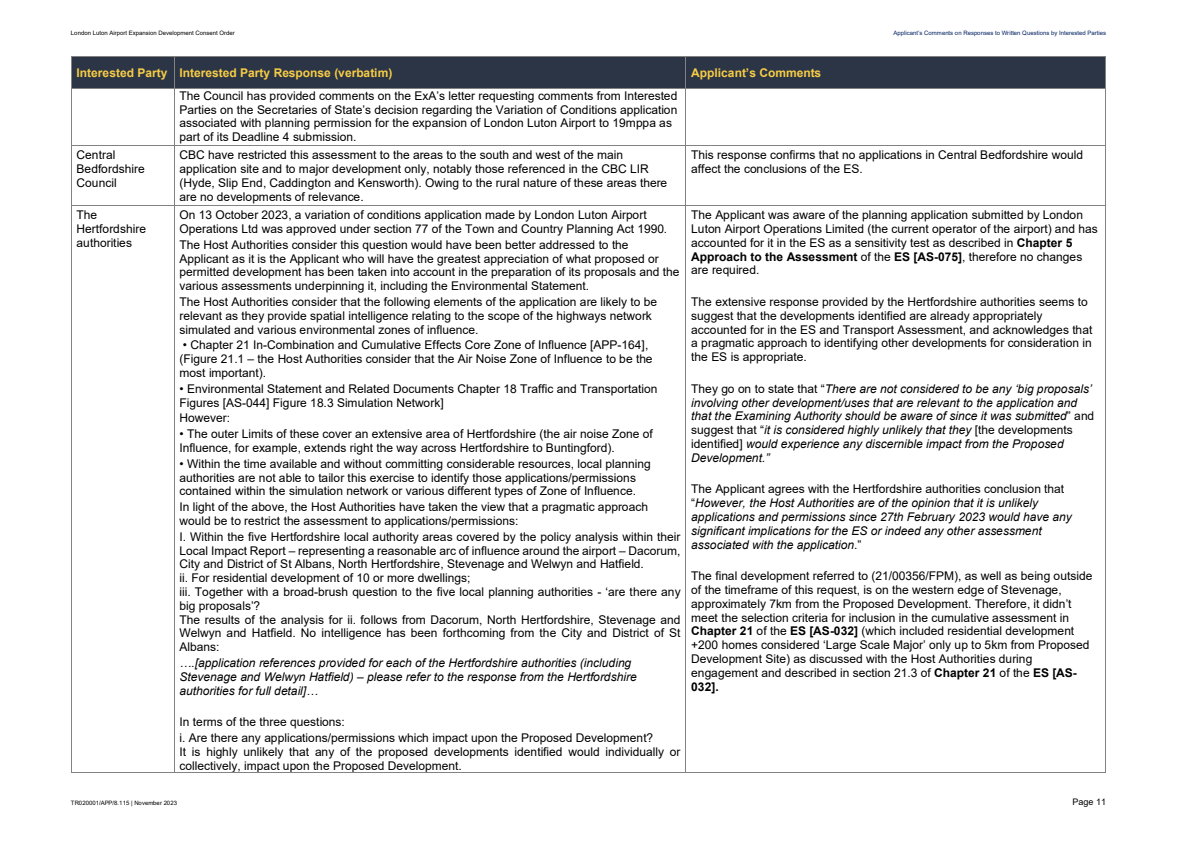
<style>
.page{position:relative;width:1191px;height:842px;background:#fff}
.page>*{position:absolute;margin:0;border:0;box-sizing:border-box;transform-origin:0 0}
.t1{font:12px/13.8px "Arial";color:#000}
.t2{font:italic 12px/13.8px "Arial";color:#000}
.t3{font:700 12px "Arial";color:#f7cc46}
.t4{font:9px "Arial";color:#000}
.t5{font:6px "Arial";letter-spacing:.005em;color:#000}
.t6{font:6px "Arial";color:#002060}
.s1{font-weight:700}
.s2{font-style:normal}
</style>
<div class="page">
<div style="left:71px;top:57px;width:103px;height:31px;background:#2b3545"></div>
<div style="left:179px;top:57px;width:501px;height:31px;background:#2b3545"></div>
<div style="left:686px;top:57px;width:419px;height:31px;background:#2b3545"></div>
<hr style="left:71px;top:57px;width:103px;height:1px;background:#828282">
<hr style="left:174px;top:57px;width:511px;height:1px;background:#828282">
<hr style="left:686px;top:57px;width:419px;height:1px;background:#828282">
<hr style="left:71px;top:57px;width:1px;height:31px;background:#828282">
<hr style="left:174px;top:57px;width:1px;height:31px;background:#828282">
<hr style="left:685px;top:57px;width:1px;height:31px;background:#828282">
<hr style="left:1105px;top:57px;width:1px;height:31px;background:#828282">
<hr style="left:71px;top:88px;width:103px;height:1px;background:#828282">
<hr style="left:174px;top:88px;width:511px;height:1px;background:#828282">
<hr style="left:686px;top:88px;width:419px;height:1px;background:#828282">
<hr style="left:71px;top:88px;width:1px;height:58px;background:#828282">
<hr style="left:174px;top:88px;width:1px;height:58px;background:#828282">
<hr style="left:685px;top:88px;width:1px;height:58px;background:#828282">
<hr style="left:1105px;top:88px;width:1px;height:58px;background:#828282">
<hr style="left:71px;top:146px;width:103px;height:1px;background:#828282">
<hr style="left:174px;top:146px;width:511px;height:1px;background:#828282">
<hr style="left:686px;top:146px;width:419px;height:1px;background:#828282">
<hr style="left:71px;top:146px;width:1px;height:59px;background:#828282">
<hr style="left:174px;top:146px;width:1px;height:59px;background:#828282">
<hr style="left:685px;top:146px;width:1px;height:59px;background:#828282">
<hr style="left:1105px;top:146px;width:1px;height:59px;background:#828282">
<hr style="left:71px;top:205px;width:103px;height:1px;background:#828282">
<hr style="left:174px;top:205px;width:511px;height:1px;background:#828282">
<hr style="left:686px;top:205px;width:419px;height:1px;background:#828282">
<hr style="left:71px;top:206px;width:1px;height:566px;background:#828282">
<hr style="left:71px;top:772px;width:103px;height:1px;background:#828282">
<hr style="left:174px;top:206px;width:1px;height:566px;background:#828282">
<hr style="left:174px;top:772px;width:511px;height:1px;background:#828282">
<hr style="left:685px;top:206px;width:1px;height:566px;background:#828282">
<hr style="left:686px;top:772px;width:419px;height:1px;background:#828282">
<hr style="left:1105px;top:206px;width:1px;height:566px;background:#828282">
<p class="t5" style="left:71px;top:29px;width:165px">London Luton Airport Expansion Development Consent Order</p>
<p class="t6" style="left:893px;top:29px;width:214px">Applicant’s Comments on Responses to Written Questions by Interested Parties</p>
<p class="t3" style="left:77px;top:64px;width:92px">Interested Party</p>
<p class="t3" style="left:179px;top:64px;width:214px">Interested Party Response (verbatim)</p>
<p class="t3" style="left:691px;top:64px;width:132px">Applicant’s Comments</p>
<p class="t1" style="left:179px;top:89px;width:499px">The Council has provided comments on the ExA’s letter requesting comments from Interested Parties on the Secretaries of State’s decision regarding the Variation of Conditions application associated with planning permission for the expansion of London Luton Airport to 19mppa as part of its Deadline 4 submission.</p>
<p class="t1" style="left:77px;top:148px;width:70px">Central<br>Bedfordshire<br>Council</p>
<p class="t1" style="left:179px;top:148px;width:489px">CBC have restricted this assessment to the areas to the south and west of the main application site and to major development only, notably those referenced in the CBC LIR (Hyde, Slip End, Caddington and Kensworth). Owing to the rural nature of these areas there are no developments of relevance.</p>
<p class="t1" style="left:691px;top:148px;width:393px">This response confirms that no applications in Central Bedfordshire would affect the conclusions of the ES.</p>
<p class="t1" style="left:77px;top:208px;width:71px">The<br>Hertfordshire authorities</p>
<p class="t1" style="left:179px;top:208px;width:489px">On 13 October 2023, a variation of conditions application made by London Luton Airport<br>Operations Ltd was approved under section 77 of the Town and Country Planning Act 1990.</p>
<p class="t1" style="left:691px;top:208px;width:408px">The Applicant was aware of the planning application submitted by London Luton Airport Operations Limited (the current operator of the airport) and has accounted for it in the ES as a sensitivity test as described in <span class="s1">Chapter 5<br>Approach to the Assessment</span> of the <span class="s1">ES [AS-075]</span>, therefore no changes are required.</p>
<p class="t1" style="left:691px;top:295px;width:403px">The extensive response provided by the Hertfordshire authorities seems to suggest that the developments identified are already appropriately accounted for in the ES and Transport Assessment, and acknowledges that a pragmatic approach to identifying other developments for consideration in the ES is appropriate.</p>
<p class="t2" style="left:691px;top:382px;width:404px"><span class="s2">They go on to state that “</span>There are not considered to be any ‘big proposals’ involving other development/uses that are relevant to the application and that the Examining Authority should be aware of since it was submitted<span class="s2">” and suggest that “</span>it is considered highly unlikely that they <span class="s2">[the developments identified]</span> would experience any discernible impact from the Proposed Development.”</p>
<p class="t2" style="left:691px;top:482px;width:382px"><span class="s2">The Applicant agrees with the Hertfordshire authorities conclusion that “</span>However, the Host Authorities are of the opinion that it is unlikely applications and permissions since 27th February 2023 would have any significant implications for the ES or indeed any other assessment associated with the application<span class="s2">.”</span></p>
<p class="t1" style="left:691px;top:569px;width:402px">The final development referred to (21/00356/FPM), as well as being outside of the timeframe of this request, is on the western edge of Stevenage, approximately 7km from the Proposed Development. Therefore, it didn’t meet the selection criteria for inclusion in the cumulative assessment in <span class="s1">Chapter 21</span> of the <span class="s1">ES [AS-032]</span> (which included residential development +200 homes considered ‘Large Scale Major’ only up to 5km from Proposed Development Site) as discussed with the Host Authorities during engagement and described in section 21.3 of <span class="s1">Chapter 21</span> of the <span class="s1">ES [AS-032].</span></p>
<p class="t1" style="left:179px;top:238px;width:501px">The Host Authorities consider this question would have been better addressed to the Applicant as it is the Applicant who will have the greatest appreciation of what proposed or permitted development has been taken into account in the preparation of its proposals and the various assessments underpinning it, including the Environmental Statement.</p>
<p class="t1" style="left:179px;top:295px;width:479px">The Host Authorities consider that the following elements of the application are likely to be relevant as they provide spatial intelligence relating to the scope of the highways network simulated and various environmental zones of influence.</p>
<p class="t1" style="left:179px;top:338px;width:474px">• Chapter 21 In-Combination and Cumulative Effects Core Zone of Influence [APP-164], (Figure 21.1 – the Host Authorities consider that the Air Noise Zone of Influence to be the most important).</p>
<p class="t1" style="left:179px;top:382px;width:479px">• Environmental Statement and Related Documents Chapter 18 Traffic and Transportation<br>Figures [AS-044] Figure 18.3 Simulation Network]</p>
<p class="t1" style="left:179px;top:411px;width:52px">However:</p>
<p class="t1" style="left:179px;top:427px;width:475px">• The outer Limits of these cover an extensive area of Hertfordshire (the air noise Zone of<br>Influence, for example, extends right the way across Hertfordshire to Buntingford).</p>
<p class="t1" style="left:179px;top:457px;width:473px">• Within the time available and without committing considerable resources, local planning authorities are not able to tailor this exercise to identify those applications/permissions contained within the simulation network or various different types of Zone of Influence.</p>
<p class="t1" style="left:179px;top:500px;width:470px">In light of the above, the Host Authorities have taken the view that a pragmatic approach would be to restrict the assessment to applications/permissions:</p>
<p class="t1" style="left:179px;top:530px;width:502px;text-align:justify">I. Within the five Hertfordshire local authority areas covered by the policy analysis within their Local Impact Report – representing a reasonable arc of influence around the airport – Dacorum, City and District of St Albans, North Hertfordshire, Stevenage and Welwyn and Hatfield.</p>
<p class="t1" style="left:179px;top:571px;width:292px">ii. For residential development of 10 or more dwellings;</p>
<p class="t1" style="left:179px;top:585px;width:503px">iii. Together with a broad-brush question to the five local planning authorities - ‘are there any big proposals’?</p>
<p class="t1" style="left:179px;top:612px;width:502px;text-align:justify">The results of the analysis for ii. follows from Dacorum, North Hertfordshire, Stevenage and Welwyn and Hatfield. No intelligence has been forthcoming from the City and District of St Albans:</p>
<p class="t2" style="left:179px;top:656px;width:459px">….[application references provided for each of the Hertfordshire authorities (including<br>Stevenage and Welwyn Hatfield) – please refer to the response from the Hertfordshire authorities for full detail]…</p>
<p class="t1" style="left:179px;top:715px;width:167px">In terms of the three questions:</p>
<p class="t1" style="left:179px;top:731px;width:475px">i. Are there any applications/permissions which impact upon the Proposed Development?</p>
<p class="t1" style="left:179px;top:745px;width:502px">It is highly unlikely that any of the proposed developments identified would individually or collectively, impact upon the Proposed Development.</p>
<p class="t5" style="left:71px;top:799px;width:108px">TR020001/APP/8.115 | November 2023</p>
<p class="t4" style="left:1072px;top:795px;width:35px">Page 11</p>
</div>
